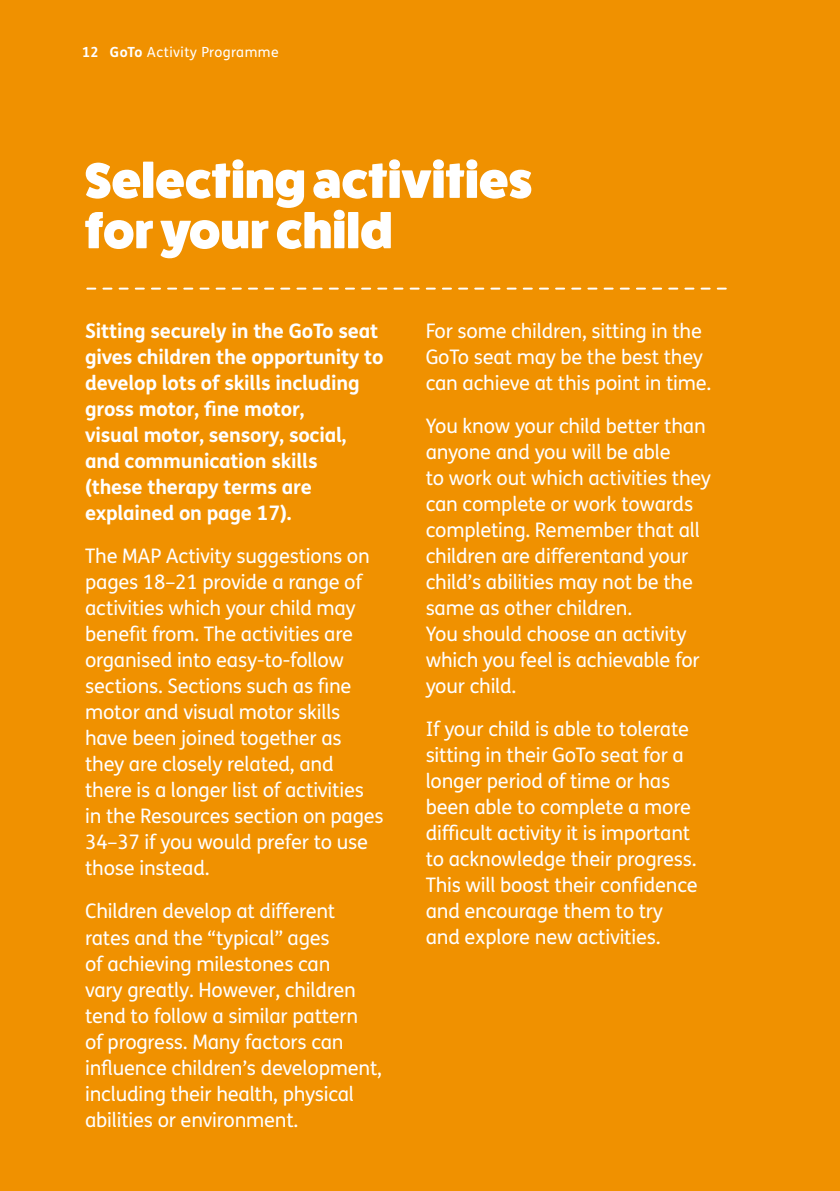
<style>
.page{position:relative;width:840px;height:1191px;background:#fff}
.page>*{position:absolute;margin:0;border:0;box-sizing:border-box;transform-origin:0 0}
.t1{font:800 50px/50.4px "Fat Frank";color:#fff}
.t2{font:20px/26px "FS Me";letter-spacing:-.01em;color:#fff}
.t3{font:700 20px/26px "FS Me";letter-spacing:-.01em;color:#fff}
.t4{font:14px "FS Me";letter-spacing:.03em;color:#fff}
.s1{font-weight:700}
</style>
<div class="page">
<div style="left:0;top:0;width:839px;height:1191px;background:#f09100"></div>
<svg style="left:87px;top:288px;width:638px;height:2px"></svg>
<p class="t4" style="left:82px;top:43px;width:198px"><span class="s1">12 GoTo</span> Activity Programme</p>
<h1 class="t1" style="left:85px;top:156px;width:449px">Selecting activities for your child</h1>
<p class="t3" style="left:85px;top:317px;width:300px">Sitting securely in the GoTo seat gives children the opportunity to develop lots of skills including gross motor, fine motor,<br>visual motor, sensory, social, and communication skills<br>(these therapy terms are explained on page 17).</p>
<p class="t2" style="left:85px;top:543px;width:300px">The MAP Activity suggestions on pages 18–21 provide a range of activities which your child may benefit from. The activities are organised into easy-to-follow sections. Sections such as fine motor and visual motor skills have been joined together as they are closely related, and there is a longer list of activities in the Resources section on pages<br>34–37 if you would prefer to use those instead.</p>
<p class="t2" style="left:85px;top:898px;width:298px">Children develop at different rates and the “typical” ages<br>of achieving milestones can<br>vary greatly. However, children tend to follow a similar pattern<br>of progress. Many factors can influence children’s development, including their health, physical abilities or environment.</p>
<p class="t2" style="left:425px;top:318px;width:287px">For some children, sitting in the<br>GoTo seat may be the best they can achieve at this point in time.</p>
<p class="t2" style="left:425px;top:413px;width:287px">You know your child better than anyone and you will be able<br>to work out which activities they can complete or work towards completing. Remember that all children are differentand your child’s abilities may not be the same as other children.<br>You should choose an activity which you feel is achievable for your child.</p>
<p class="t2" style="left:425px;top:716px;width:273px">If your child is able to tolerate sitting in their GoTo seat for a longer period of time or has been able to complete a more difficult activity it is important to acknowledge their progress.<br>This will boost their confidence and encourage them to try and explore new activities.</p>
</div>
